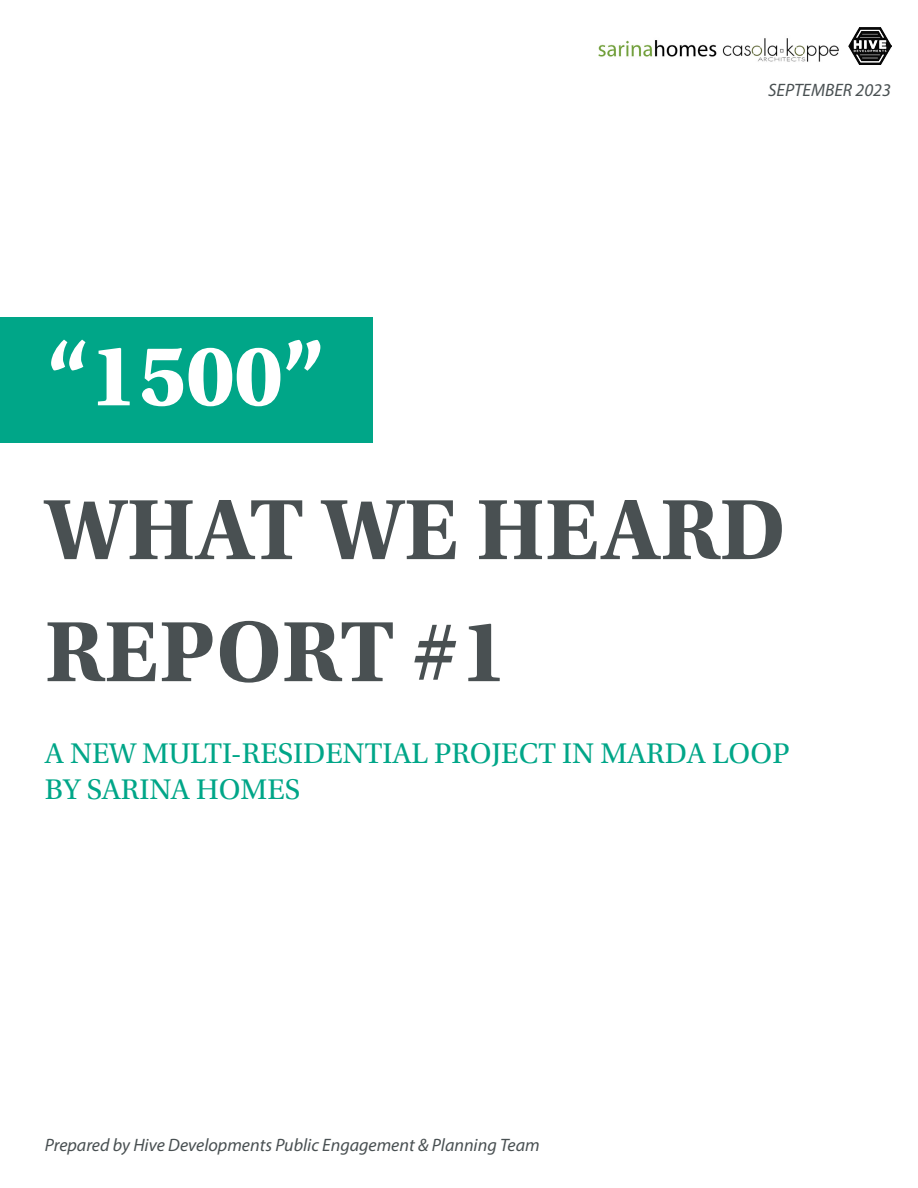
<style>
.page{position:relative;width:918px;height:1188px;background:#fff}
.page>*{position:absolute;margin:0;border:0;box-sizing:border-box;transform-origin:0 0}
.t1{font:700 90px/122.1px "Utopia Std";color:#495052}
.t2{font:90px "Utopia Std Bold Capt";color:#fff}
.t3{font:700 condensed 90px "Myriad Pro";color:#fff}
.t4{font:30px/36px "Utopia Std";color:#00a688}
.t5{font:italic 18px "Myriad Pro";color:#495052}
</style>
<div class="page">
<div style="left:0;top:318px;width:373px;height:125px;background:#00a688"></div>
<img style="left:848px;top:27px;width:43px;height:37px">
<img style="left:598px;top:40px;width:119px;height:17px">
<img style="left:722px;top:38px;width:117px;height:24px">
<h1 class="t2" style="left:47px;top:323px;width:279px">“1500”</h1>
<h1 class="t3" style="left:94px;top:321px;width:147px">“190</h1>
<p class="t5" style="left:768px;top:78px;width:124px">SEPTEMBER 2023</p>
<h1 class="t1" style="left:45px;top:469px;width:742px">WHAT WE HEARD<br>REPORT #1</h1>
<h2 class="t4" style="left:45px;top:736px;width:746px">A NEW MULTI-RESIDENTIAL PROJECT IN MARDA LOOP<br>BY SARINA HOMES</h2>
<p class="t5" style="left:45px;top:1134px;width:496px">Prepared by Hive Developments Public Engagement &amp; Planning Team</p>
</div>
